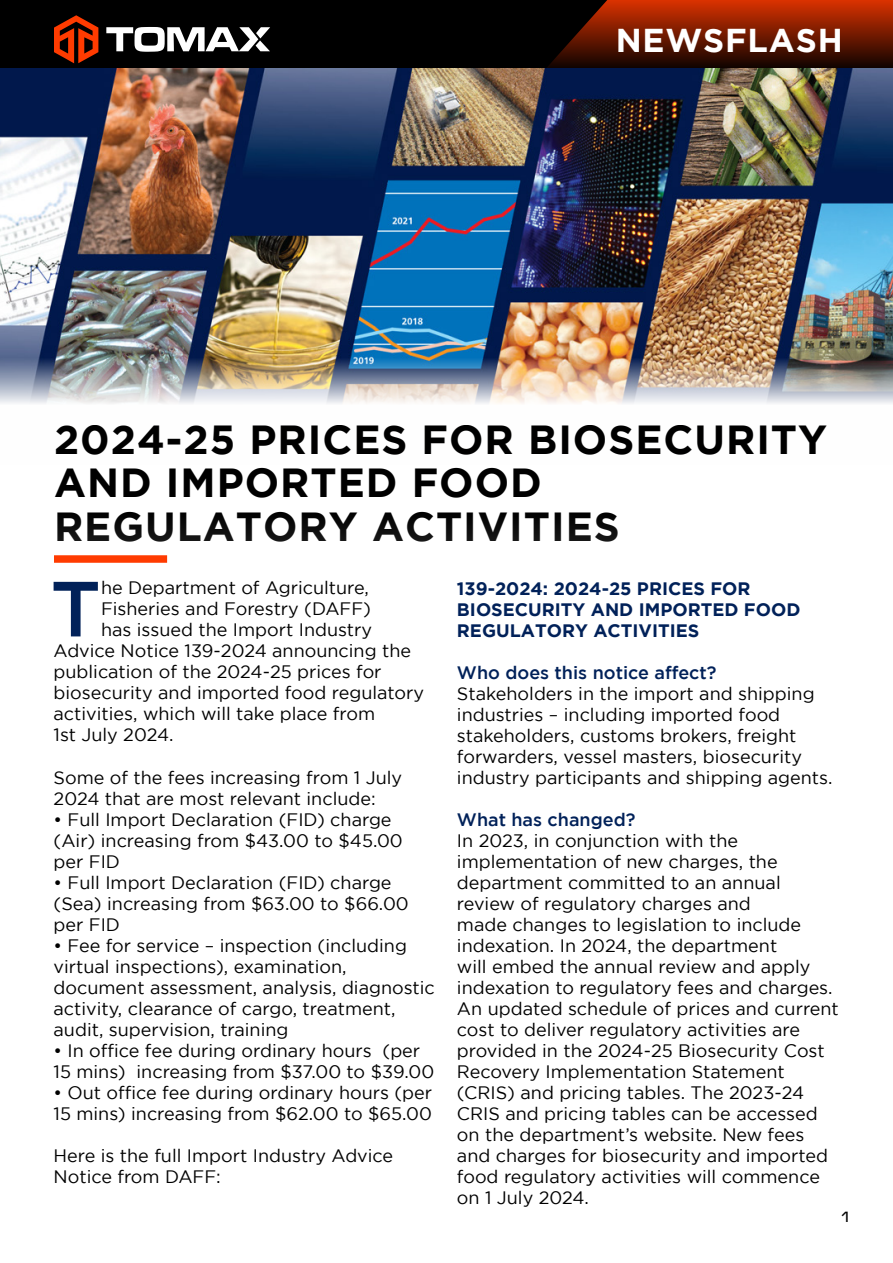
<style>
.page{position:relative;width:893px;height:1263px;background:#fff}
.page>*{position:absolute;margin:0;border:0;box-sizing:border-box;transform-origin:0 0}
.t1{font:500 78px "Gotham";color:#012159}
.t2{font:700 40.5px/43.5px "Gotham";letter-spacing:.025em;color:#000}
.t3{font:700 33px "Gotham";letter-spacing:.025em;color:#fff}
.t4{font:18px/21px "Gotham";color:#000}
.t5{font:700 18px/21px "Gotham";color:#012159}
.t6{font:500 18px "Gotham";color:#012159}
.t7{font:15px "Micra";color:#000}
</style>
<div class="page">
<div style="left:54px;top:555px;width:113px;height:8px;background:#ff3b00"></div>
<div style="left:0;top:0;width:893px;height:70px;background:#000"></div>
<svg style="left:54px;top:15px;width:44px;height:48px"></svg>
<svg style="left:106px;top:27px;width:164px;height:25px"></svg>
<svg style="left:544px;top:0;width:349px;height:69px;background:#661801"></svg>
<img style="left:0;top:69px;width:893px;height:335px">
<h3 class="t3" style="left:615px;top:21px;width:229px">NEWSFLASH</h3>
<h2 class="t2" style="left:54px;top:417px;width:775px">2024-25 PRICES FOR BIOSECURITY<br>AND IMPORTED FOOD<br>REGULATORY ACTIVITIES</h2>
<h1 class="t1" style="left:50px;top:564px;width:52px">T</h1>
<p class="t4" style="left:101px;top:577px;width:269px">he Department of Agriculture,</p>
<p class="t4" style="left:101px;top:598px;width:271px">Fisheries and Forestry (DAFF)</p>
<p class="t4" style="left:101px;top:619px;width:273px">has issued the Import Industry</p>
<p class="t4" style="left:54px;top:640px;width:359px">Advice Notice 139-2024 announcing the</p>
<p class="t4" style="left:54px;top:661px;width:329px">publication of the 2024-25 prices for</p>
<p class="t4" style="left:54px;top:682px;width:372px">biosecurity and imported food regulatory</p>
<p class="t4" style="left:54px;top:703px;width:323px">activities, which will take place from</p>
<p class="t4" style="left:54px;top:724px;width:121px">1st July 2024.</p>
<p class="t4" style="left:54px;top:766px;width:350px">Some of the fees increasing from 1 July<br>2024 that are most relevant include:</p>
<p class="t4" style="left:54px;top:808px;width:351px">• Full Import Declaration (FID) charge (Air) increasing from $43.00 to $45.00 per FID</p>
<p class="t4" style="left:54px;top:871px;width:357px">• Full Import Declaration (FID) charge (Sea) increasing from $63.00 to $66.00 per FID</p>
<p class="t4" style="left:54px;top:934px;width:383px">• Fee for service – inspection (including virtual inspections), examination, document assessment, analysis, diagnostic activity, clearance of cargo, treatment, audit, supervision, training</p>
<p class="t4" style="left:54px;top:1039px;width:382px">• In office fee during ordinary hours (per<br>15 mins) increasing from $37.00 to $39.00</p>
<p class="t4" style="left:54px;top:1081px;width:380px">• Out office fee during ordinary hours (per<br>15 mins) increasing from $62.00 to $65.00</p>
<p class="t4" style="left:54px;top:1144px;width:341px">Here is the full Import Industry Advice<br>Notice from DAFF:</p>
<p class="t5" style="left:457px;top:577px;width:345px">139-2024: 2024-25 PRICES FOR<br>BIOSECURITY AND IMPORTED FOOD<br>REGULATORY ACTIVITIES</p>
<p class="t6" style="left:457px;top:662px;width:261px">Who does this notice affect?</p>
<p class="t4" style="left:457px;top:682px;width:377px">Stakeholders in the import and shipping industries – including imported food stakeholders, customs brokers, freight forwarders, vessel masters, biosecurity industry participants and shipping agents.</p>
<p class="t6" style="left:457px;top:809px;width:180px">What has changed?</p>
<p class="t4" style="left:457px;top:829px;width:383px">In 2023, in conjunction with the implementation of new charges, the department committed to an annual review of regulatory charges and<br>made changes to legislation to include indexation. In 2024, the department<br>will embed the annual review and apply indexation to regulatory fees and charges.<br>An updated schedule of prices and current cost to deliver regulatory activities are provided in the 2024-25 Biosecurity Cost Recovery Implementation Statement (CRIS) and pricing tables. The 2023-24<br>CRIS and pricing tables can be accessed on the department’s website. New fees and charges for biosecurity and imported food regulatory activities will commence on 1 July 2024.</p>
<p class="t7" style="left:839px;top:1209px;width:15px">1</p>
</div>
